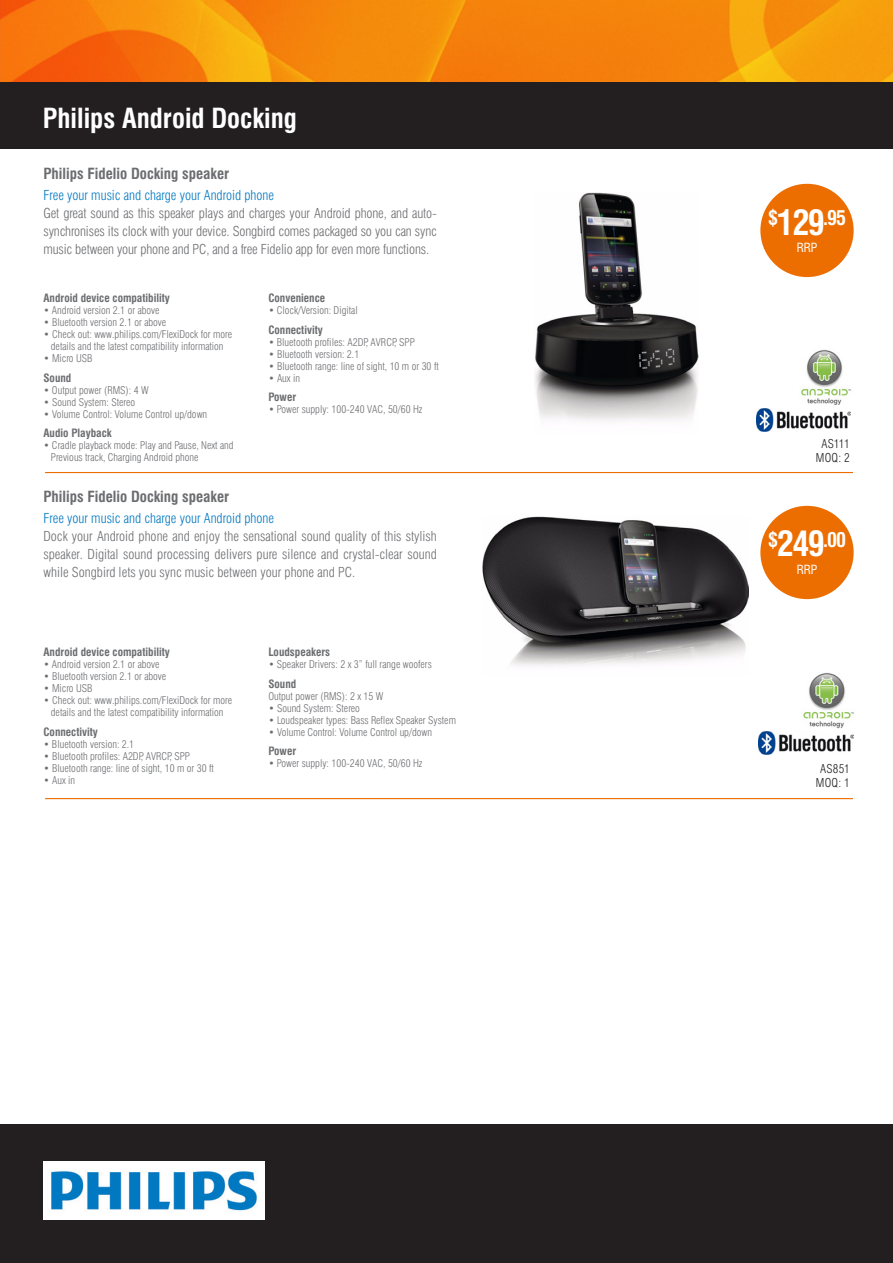
<style>
.page{position:relative;width:893px;height:1263px;background:#fff}
.page>*{position:absolute;margin:0;border:0;box-sizing:border-box;transform-origin:0 0}
.t1{font:700 condensed 27px "Swiss 721 BT";color:#fff}
.t2{font:700 condensed 19.95px "Swiss 721 BT";color:#fff}
.t3{font:700 condensed 15px "Swiss 721 BT";color:#6c6d70}
.t4{font:300 condensed 13.5px/18px "Swiss 721 BT";letter-spacing:-.01em;color:#6c6d70;text-align:justify}
.t5{font:300 condensed 13.5px "Swiss 721 BT";color:#0079c2}
.t6{font:condensed 12.3px "Swiss 721 BT";letter-spacing:-.02em;color:#fff}
.t7{font:300 condensed 12px/14.4px "Swiss 721 BT";letter-spacing:.02em;color:#231f20;text-align:center}
.t8{font:700 condensed 11.25px "Swiss 721 BT";color:#6c6d70}
.t9{font:300 condensed 10.5px/12px "Swiss 721 BT";color:#6c6d70;text-align:center}
.s1{font-size:34.2px}
</style>
<div class="page">
<img style="left:0;top:0;width:893px;height:82px">
<div style="left:0;top:82px;width:893px;height:67px;background:#231f20"></div>
<hr style="left:45px;top:472px;width:808px;height:1px;background:#ed6e00">
<hr style="left:45px;top:798px;width:808px;height:1px;background:#ed6e00">
<div style="left:760px;top:506px;width:94px;height:93px;background:#ed6e00;border-radius:50%"></div>
<div style="left:760px;top:184px;width:94px;height:93px;background:#ed6e00;border-radius:50%"></div>
<div style="left:0;top:1124px;width:893px;height:139px;background:#231f20"></div>
<img style="left:43px;top:1162px;width:221px;height:57px">
<img style="left:803px;top:672px;width:51px;height:57px">
<img style="left:801px;top:349px;width:50px;height:56px">
<img style="left:534px;top:193px;width:164px;height:228px">
<img style="left:482px;top:516px;width:267px;height:150px">
<img style="left:759px;top:731px;width:94px;height:24px">
<img style="left:756px;top:408px;width:95px;height:24px">
<h1 class="t1" style="left:43px;top:102px;width:256px">Philips Android Docking</h1>
<h3 class="t3" style="left:43px;top:165px;width:187px">Philips Fidelio Docking speaker</h3>
<p class="t5" style="left:43px;top:187px;width:232px">Free your music and charge your Android phone</p>
<p class="t4" style="left:43px;top:204px;width:395px">Get great sound as this speaker plays and charges your Android phone, and auto&shy;synchronises its clock with your device. Songbird comes packaged so you can sync music between your phone and PC, and a free Fidelio app for even more functions.</p>
<p class="t8" style="left:43px;top:291px;width:128px">Android device compatibility</p>
<p class="t9" style="left:43px;top:304px;width:118px">• Android version 2.1 or above</p>
<p class="t9" style="left:43px;top:316px;width:124px">• Bluetooth version 2.1 or above</p>
<p class="t9" style="left:43px;top:328px;width:190px">• Check out: www.philips.com/FlexiDock for more details and the latest compatibility information</p>
<p class="t9" style="left:43px;top:352px;width:51px">• Micro USB</p>
<p class="t8" style="left:43px;top:371px;width:29px">Sound</p>
<p class="t9" style="left:43px;top:384px;width:107px">• Output power (RMS): 4 W</p>
<p class="t9" style="left:43px;top:396px;width:93px">• Sound System: Stereo</p>
<p class="t9" style="left:43px;top:408px;width:165px">• Volume Control: Volume Control up/down</p>
<p class="t8" style="left:43px;top:426px;width:70px">Audio Playback</p>
<p class="t9" style="left:51px;top:439px;width:184px;text-align:left;text-indent:-7px">• Cradle playback mode: Play and Pause, Next and<br>Previous track, Charging Android phone</p>
<p class="t8" style="left:268px;top:291px;width:58px">Convenience</p>
<p class="t9" style="left:268px;top:304px;width:91px">• Clock/Version: Digital</p>
<p class="t8" style="left:268px;top:323px;width:56px">Connectivity</p>
<p class="t9" style="left:268px;top:336px;width:148px">• Bluetooth profiles: A2DP, AVRCP, SPP</p>
<p class="t9" style="left:268px;top:348px;width:92px">• Bluetooth version: 2.1</p>
<p class="t9" style="left:268px;top:360px;width:172px">• Bluetooth range: line of sight, 10 m or 30 ft</p>
<p class="t9" style="left:268px;top:372px;width:33px">• Aux in</p>
<p class="t8" style="left:268px;top:390px;width:29px">Power</p>
<p class="t9" style="left:268px;top:403px;width:156px">• Power supply: 100-240 VAC, 50/60 Hz</p>
<h3 class="t3" style="left:43px;top:488px;width:187px">Philips Fidelio Docking speaker</h3>
<p class="t5" style="left:43px;top:510px;width:232px">Free your music and charge your Android phone</p>
<p class="t4" style="left:43px;top:527px;width:395px">Dock your Android phone and enjoy the sensational sound quality of this stylish speaker. Digital sound processing delivers pure silence and crystal-clear sound while Songbird lets you sync music between your phone and PC.</p>
<p class="t8" style="left:43px;top:645px;width:128px">Android device compatibility</p>
<p class="t9" style="left:43px;top:658px;width:118px">• Android version 2.1 or above</p>
<p class="t9" style="left:43px;top:670px;width:124px">• Bluetooth version 2.1 or above</p>
<p class="t9" style="left:43px;top:682px;width:51px">• Micro USB</p>
<p class="t9" style="left:43px;top:694px;width:190px">• Check out: www.philips.com/FlexiDock for more details and the latest compatibility information</p>
<p class="t8" style="left:43px;top:725px;width:56px">Connectivity</p>
<p class="t9" style="left:43px;top:738px;width:92px">• Bluetooth version: 2.1</p>
<p class="t9" style="left:43px;top:750px;width:148px">• Bluetooth profiles: A2DP, AVRCP, SPP</p>
<p class="t9" style="left:43px;top:762px;width:172px">• Bluetooth range: line of sight, 10 m or 30 ft</p>
<p class="t9" style="left:43px;top:774px;width:33px">• Aux in</p>
<p class="t8" style="left:268px;top:645px;width:63px">Loudspeakers</p>
<p class="t9" style="left:268px;top:658px;width:165px">• Speaker Drivers: 2 x 3” full range woofers</p>
<p class="t8" style="left:268px;top:677px;width:29px">Sound</p>
<p class="t9" style="left:268px;top:690px;width:117px">Output power (RMS): 2 x 15 W</p>
<p class="t9" style="left:268px;top:702px;width:93px">• Sound System: Stereo</p>
<p class="t9" style="left:268px;top:714px;width:189px">• Loudspeaker types: Bass Reflex Speaker System</p>
<p class="t9" style="left:268px;top:726px;width:165px">• Volume Control: Volume Control up/down</p>
<p class="t8" style="left:268px;top:744px;width:29px">Power</p>
<p class="t9" style="left:268px;top:757px;width:156px">• Power supply: 100-240 VAC, 50/60 Hz</p>
<h2 class="t2" style="left:768px;top:206px;width:80px">$<span class="s1">129</span>.95</h2>
<p class="t6" style="left:797px;top:240px;width:22px">RRP</p>
<p class="t7" style="left:816px;top:436px;width:35px">AS111<br>MOQ: 2</p>
<h2 class="t2" style="left:768px;top:528px;width:80px">$<span class="s1">249</span>.00</h2>
<p class="t6" style="left:797px;top:562px;width:22px">RRP</p>
<p class="t7" style="left:816px;top:761px;width:35px">AS851<br>MOQ: 1</p>
</div>
